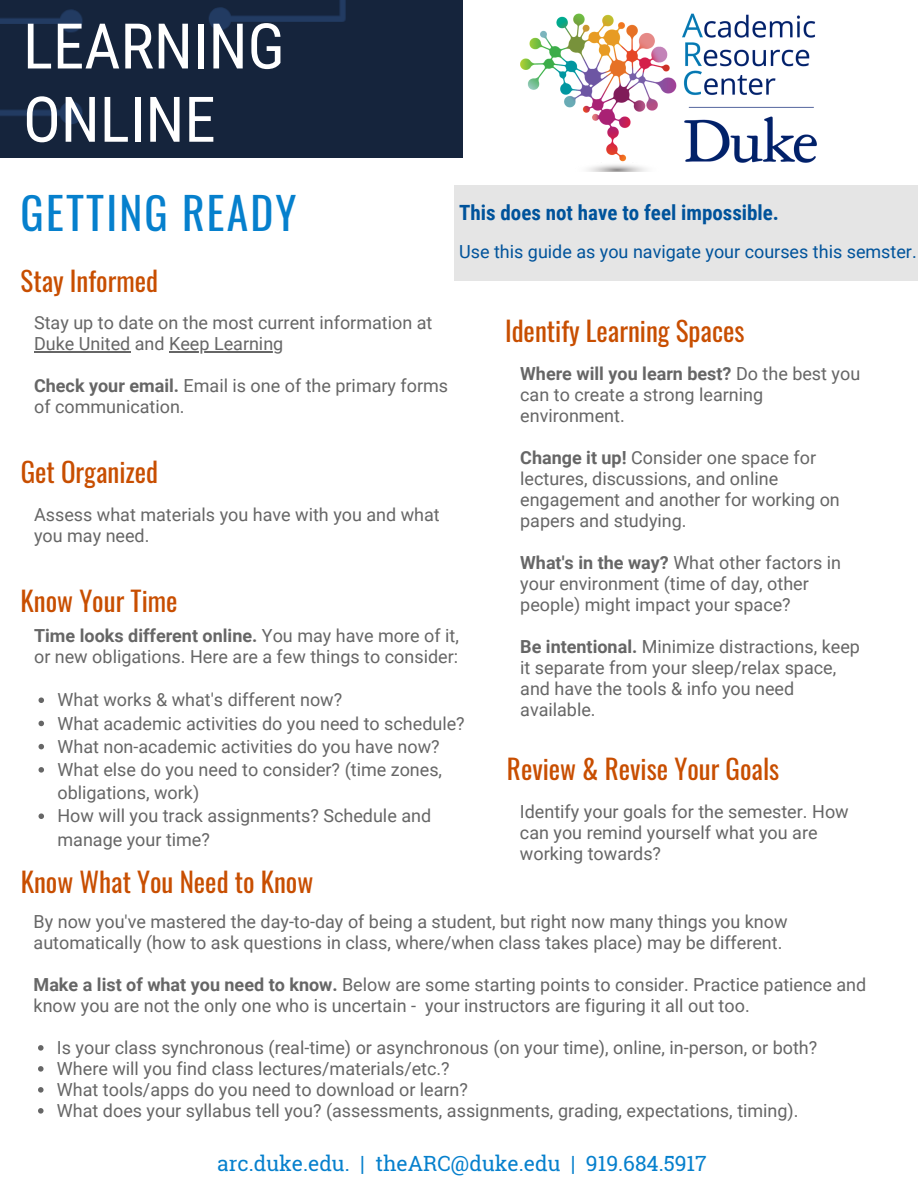
<style>
.page{position:relative;width:918px;height:1188px;background:#fff}
.page>*{position:absolute;margin:0;border:0;box-sizing:border-box;transform-origin:0 0}
.t1{font:63px/73.2px "Roboto Condensed";color:#fff}
.t2{font:43.65px "Oswald";letter-spacing:.05em;color:#0680cd}
.t3{font:27px "Oswald";color:#c84e00}
.t4{font:21px "Roboto Slab";color:#0680cd}
.t5{font:700 21px "Roboto Condensed";color:#00539b}
.t6{font:18px/21px "Roboto";color:#666}
.t7{font:700 18px "Roboto";color:#666}
.t8{font:18px "Roboto";color:#00539b}
.s1{font-weight:400}
.s2{font-weight:700}
</style>
<div class="page">
<hr style="left:169px;top:351px;width:114px;height:1px;background:#666">
<div style="left:455px;top:185px;width:463px;height:96px;background:#e5e5e5"></div>
<hr style="left:34px;top:351px;width:96px;height:1px;background:#666">
<div style="left:0;top:0;width:462px;height:158px;background:#15243c"></div>
<img style="left:520px;top:13px;width:296px;height:159px">
<svg style="left:39px;top:697px;width:5px;height:6px"></svg>
<svg style="left:39px;top:721px;width:5px;height:5px"></svg>
<svg style="left:39px;top:744px;width:5px;height:5px"></svg>
<svg style="left:39px;top:767px;width:5px;height:6px"></svg>
<svg style="left:39px;top:813px;width:5px;height:6px"></svg>
<svg style="left:38px;top:1045px;width:6px;height:6px"></svg>
<svg style="left:38px;top:1066px;width:6px;height:6px"></svg>
<svg style="left:38px;top:1087px;width:6px;height:6px"></svg>
<svg style="left:38px;top:1108px;width:6px;height:6px"></svg>
<p class="t1" style="left:23px;top:10px;width:263px">LEARNING<br>ONLINE</p>
<p class="t2" style="left:21px;top:178px;width:278px">GETTING READY</p>
<p class="t5" style="left:459px;top:200px;width:321px">This does not have to feel impossible.</p>
<p class="t8" style="left:459px;top:241px;width:459px">Use this guide as you navigate your courses this semster.</p>
<p class="t3" style="left:21px;top:260px;width:139px">Stay Informed</p>
<p class="t6" style="left:34px;top:312px;width:400px">Stay up to date on the most current information at<br>Duke United and Keep Learning</p>
<p class="t3" style="left:505px;top:309px;width:241px">Identify Learning Spaces</p>
<h4 class="t7" style="left:520px;top:363px;width:342px">Where will you learn best? <span class="s1">Do the best you</span></h4>
<p class="t6" style="left:34px;top:375px;width:416px"><span class="s2">Check your email.</span> Email is one of the primary forms</p>
<p class="t6" style="left:520px;top:384px;width:245px">can to create a strong learning</p>
<p class="t6" style="left:34px;top:396px;width:152px">of communication.</p>
<p class="t6" style="left:520px;top:405px;width:106px">environment.</p>
<p class="t6" style="left:520px;top:447px;width:297px"><span class="s2">Change it up!</span> Consider one space for</p>
<p class="t3" style="left:21px;top:451px;width:139px">Get Organized</p>
<p class="t6" style="left:520px;top:468px;width:321px">lectures, discussions, and online engagement and another for working on</p>
<p class="t6" style="left:34px;top:505px;width:407px">Assess what materials you have with you and what</p>
<p class="t6" style="left:520px;top:510px;width:168px">papers and studying.</p>
<p class="t6" style="left:34px;top:526px;width:117px">you may need.</p>
<p class="t6" style="left:520px;top:552px;width:322px"><span class="s2">What's in the way?</span> What other factors in your environment (time of day, other</p>
<p class="t3" style="left:21px;top:580px;width:158px">Know Your Time</p>
<p class="t6" style="left:520px;top:594px;width:272px">people) might impact your space?</p>
<h4 class="t7" style="left:34px;top:626px;width:426px">Time looks different online. <span class="s1">You may have more of it,</span></h4>
<p class="t6" style="left:520px;top:636px;width:341px"><span class="s2">Be intentional.</span> Minimize distractions, keep</p>
<p class="t6" style="left:34px;top:647px;width:426px">or new obligations. Here are a few things to consider:</p>
<p class="t6" style="left:520px;top:657px;width:318px">it separate from your sleep/relax space, and have the tools &amp; info you need</p>
<p class="t6" style="left:57px;top:690px;width:286px">What works &amp; what's different now?</p>
<p class="t6" style="left:520px;top:699px;width:77px">available.</p>
<p class="t6" style="left:57px;top:713px;width:409px">What academic activities do you need to schedule?</p>
<p class="t6" style="left:57px;top:736px;width:384px">What non-academic activities do you have now?</p>
<p class="t6" style="left:57px;top:759px;width:386px">What else do you need to consider? (time zones,</p>
<p class="t3" style="left:507px;top:748px;width:274px">Review &amp; Revise Your Goals</p>
<p class="t6" style="left:57px;top:782px;width:143px">obligations, work)</p>
<p class="t6" style="left:57px;top:806px;width:375px">How will you track assignments? Schedule and</p>
<p class="t6" style="left:520px;top:801px;width:330px">Identify your goals for the semester. How</p>
<p class="t6" style="left:57px;top:829px;width:154px">manage your time?</p>
<p class="t6" style="left:520px;top:822px;width:299px">can you remind yourself what you are</p>
<p class="t6" style="left:520px;top:843px;width:143px">working towards?</p>
<h2 class="t3" style="left:21px;top:861px;width:294px">Know What You Need to Know</h2>
<p class="t6" style="left:34px;top:911px;width:756px">By now you've mastered the day-to-day of being a student, but right now many things you know automatically (how to ask questions in class, where/when class takes place) may be different.</p>
<p class="t6" style="left:34px;top:974px;width:834px"><span class="s2">Make a list of what you need to know.</span> Below are some starting points to consider. Practice patience and know you are not the only one who is uncertain - your instructors are figuring it all out too.</p>
<p class="t6" style="left:57px;top:1037px;width:762px">Is your class synchronous (real-time) or asynchronous (on your time), online, in-person, or both?</p>
<p class="t6" style="left:57px;top:1058px;width:394px">Where will you find class lectures/materials/etc.?</p>
<p class="t6" style="left:57px;top:1079px;width:413px">What tools/apps do you need to download or learn?</p>
<p class="t6" style="left:57px;top:1100px;width:743px">What does your syllabus tell you? (assessments, assignments, grading, expectations, timing).</p>
<p class="t4" style="left:217px;top:1149px;width:491px">arc.duke.edu. | theARC@duke.edu | 919.684.5917</p>
</div>
